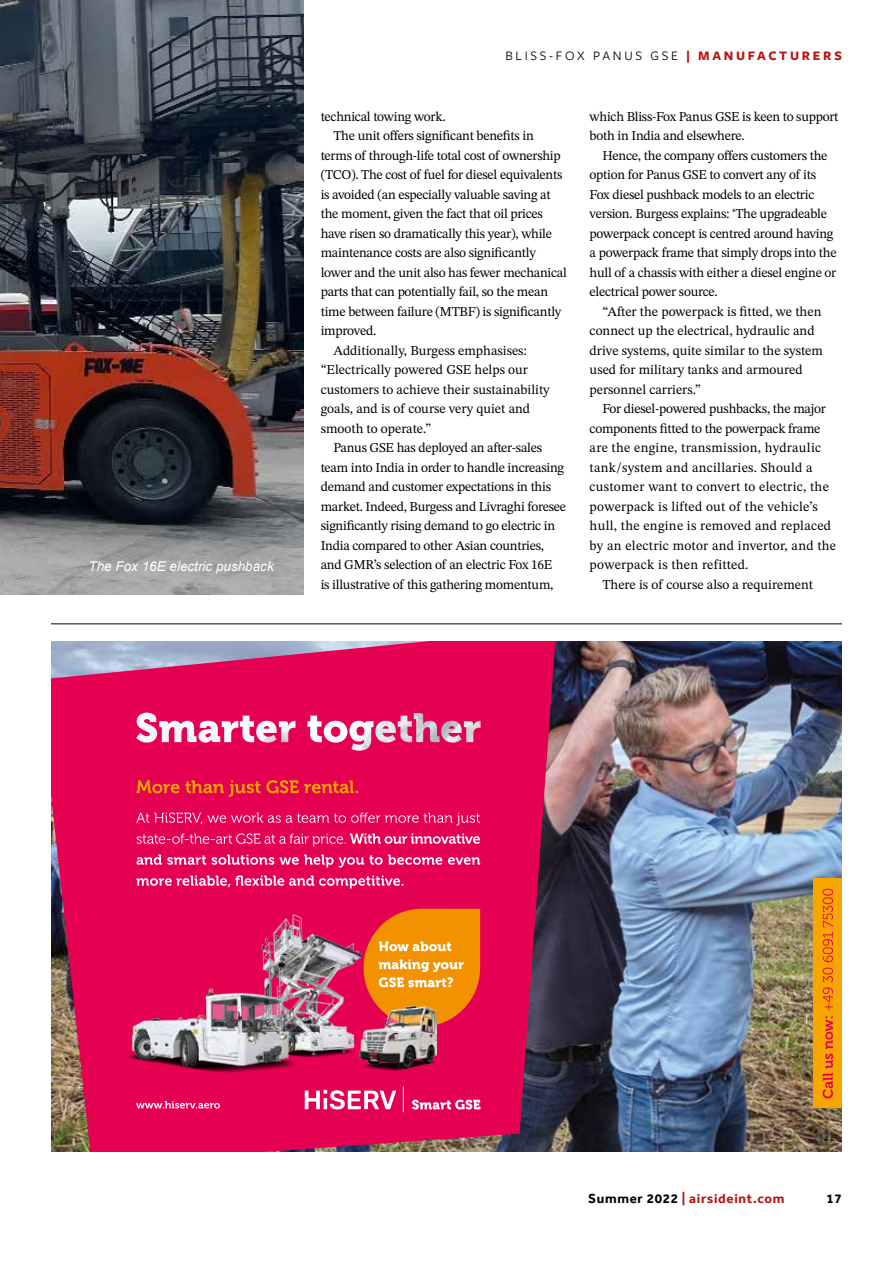
<style>
.page{position:relative;width:893px;height:1263px;background:#fff}
.page>*{position:absolute;margin:0;border:0;box-sizing:border-box;transform-origin:0 0}
.t1{font:13.5px/19.5px "STIX Two Text";letter-spacing:-.02em;color:#000}
.t2{font:13.5px/19.5px "STIX Two Text";color:#000}
.t3{font:13.5px "STIX Two Text";letter-spacing:.02em;color:#000}
.t4{font:13.5px "Freight Sans Pro";letter-spacing:.2em;color:#000}
.t5{font:700 13.5px "Effra";letter-spacing:.05em;color:#b71413}
.t6{font:italic 13.5px "Arial";color:#fff}
.t7{font:700 13.5px "Effra";color:#000}
.s1{font-weight:700;color:#b71413}
.s2{color:#020203}
</style>
<div class="page">
<hr style="left:51px;top:624px;width:791px;height:1px;background:#000">
<img style="left:556px;top:641px;width:286px;height:510px">
<svg style="left:51px;top:641px;width:505px;height:510px;background:#d4155a"></svg>
<svg style="left:136px;top:875px;width:267px;height:13px;background:#ec4982"></svg>
<svg style="left:137px;top:854px;width:343px;height:14px;background:#eb3f7c"></svg>
<svg style="left:136px;top:833px;width:344px;height:13px;background:#ea3776"></svg>
<svg style="left:136px;top:812px;width:344px;height:13px;background:#e92a6d"></svg>
<svg style="left:136px;top:780px;width:222px;height:17px;background:#e92e3a"></svg>
<svg style="left:136px;top:1101px;width:84px;height:7px"></svg>
<div style="left:813px;top:878px;width:29px;height:229px;background:#f7a600"></div>
<svg style="left:822px;top:889px;width:11px;height:209px"></svg>
<svg style="left:305px;top:1090px;width:91px;height:19px"></svg>
<svg style="left:403px;top:1087px;width:1px;height:25px"></svg>
<svg style="left:412px;top:1099px;width:68px;height:10px"></svg>
<svg style="left:364px;top:909px;width:116px;height:118px;background:#f17d1a"></svg>
<img style="left:123px;top:915px;width:313px;height:158px">
<img style="left:0;top:0;width:303px;height:594px">
<p class="t6" style="left:88px;top:557px;width:187px">The Fox 16E electric pushback</p>
<p class="t4" style="left:505px;top:47px;width:338px">BLISS-FOX PANUS GSE <span class="s1">| MANUFACTURERS</span></p>
<p class="t1" style="left:321px;top:106px;width:127px">technical towing work.</p>
<p class="t1" style="left:333px;top:126px;width:202px">The unit offers significant benefits in</p>
<p class="t1" style="left:321px;top:145px;width:242px">terms of through-life total cost of ownership</p>
<p class="t1" style="left:321px;top:165px;width:243px">(TCO). The cost of fuel for diesel equivalents</p>
<p class="t1" style="left:321px;top:184px;width:232px">is avoided (an especially valuable saving at</p>
<p class="t1" style="left:321px;top:204px;width:224px">the moment, given the fact that oil prices</p>
<p class="t1" style="left:321px;top:223px;width:233px">have risen so dramatically this year), while</p>
<p class="t1" style="left:321px;top:243px;width:217px">maintenance costs are also significantly</p>
<p class="t1" style="left:321px;top:262px;width:248px">lower and the unit also has fewer mechanical</p>
<p class="t1" style="left:321px;top:282px;width:229px">parts that can potentially fail, so the mean</p>
<p class="t1" style="left:321px;top:301px;width:242px">time between failure (MTBF) is significantly</p>
<p class="t1" style="left:321px;top:321px;width:57px">improved.</p>
<p class="t2" style="left:333px;top:340px;width:195px">Additionally, Burgess emphasises:</p>
<p class="t2" style="left:321px;top:360px;width:209px">“Electrically powered GSE helps our</p>
<p class="t2" style="left:321px;top:379px;width:231px">customers to achieve their sustainability</p>
<p class="t2" style="left:321px;top:399px;width:211px">goals, and is of course very quiet and</p>
<p class="t2" style="left:321px;top:418px;width:112px">smooth to operate.”</p>
<p class="t1" style="left:333px;top:438px;width:210px">Panus GSE has deployed an after-sales</p>
<p class="t1" style="left:321px;top:457px;width:245px">team into India in order to handle increasing</p>
<p class="t1" style="left:321px;top:477px;width:232px">demand and customer expectations in this</p>
<p class="t1" style="left:321px;top:496px;width:247px">market. Indeed, Burgess and Livraghi foresee</p>
<p class="t1" style="left:321px;top:516px;width:236px">significantly rising demand to go electric in</p>
<p class="t1" style="left:321px;top:535px;width:225px">India compared to other Asian countries,</p>
<p class="t1" style="left:321px;top:555px;width:233px">and GMR’s selection of an electric Fox 16E</p>
<p class="t1" style="left:321px;top:574px;width:234px">is illustrative of this gathering momentum,</p>
<p class="t1" style="left:590px;top:106px;width:250px">which Bliss-Fox Panus GSE is keen to support both in India and elsewhere.</p>
<p class="t1" style="left:590px;top:145px;width:248px;text-indent:13px">Hence, the company offers customers the option for Panus GSE to convert any of its Fox diesel pushback models to an electric version. Burgess explains: ‘The upgradeable powerpack concept is centred around having a powerpack frame that simply drops into the hull of a chassis with either a diesel engine or electrical power source.</p>
<p class="t2" style="left:590px;top:301px;width:235px;text-indent:13px">“After the powerpack is fitted, we then connect up the electrical, hydraulic and drive systems, quite similar to the system used for military tanks and armoured personnel carriers.”</p>
<p class="t1" style="left:602px;top:399px;width:225px">For diesel-powered pushbacks, the major</p>
<p class="t1" style="left:590px;top:418px;width:232px">components fitted to the powerpack frame</p>
<p class="t3" style="left:590px;top:438px;width:233px">are the engine, transmission, hydraulic</p>
<p class="t3" style="left:590px;top:457px;width:225px">tank/system and ancillaries. Should a</p>
<p class="t3" style="left:590px;top:477px;width:241px">customer want to convert to electric, the</p>
<p class="t3" style="left:590px;top:496px;width:230px">powerpack is lifted out of the vehicle’s</p>
<p class="t3" style="left:590px;top:516px;width:243px">hull, the engine is removed and replaced</p>
<p class="t3" style="left:590px;top:535px;width:248px">by an electric motor and invertor, and the</p>
<p class="t3" style="left:590px;top:555px;width:160px">powerpack is then refitted.</p>
<p class="t2" style="left:602px;top:574px;width:212px">There is of course also a requirement</p>
<p class="t5" style="left:588px;top:1190px;width:198px"><span class="s2">Summer 2022</span> | airsideint.com</p>
<p class="t7" style="left:826px;top:1190px;width:17px">17</p>
</div>
